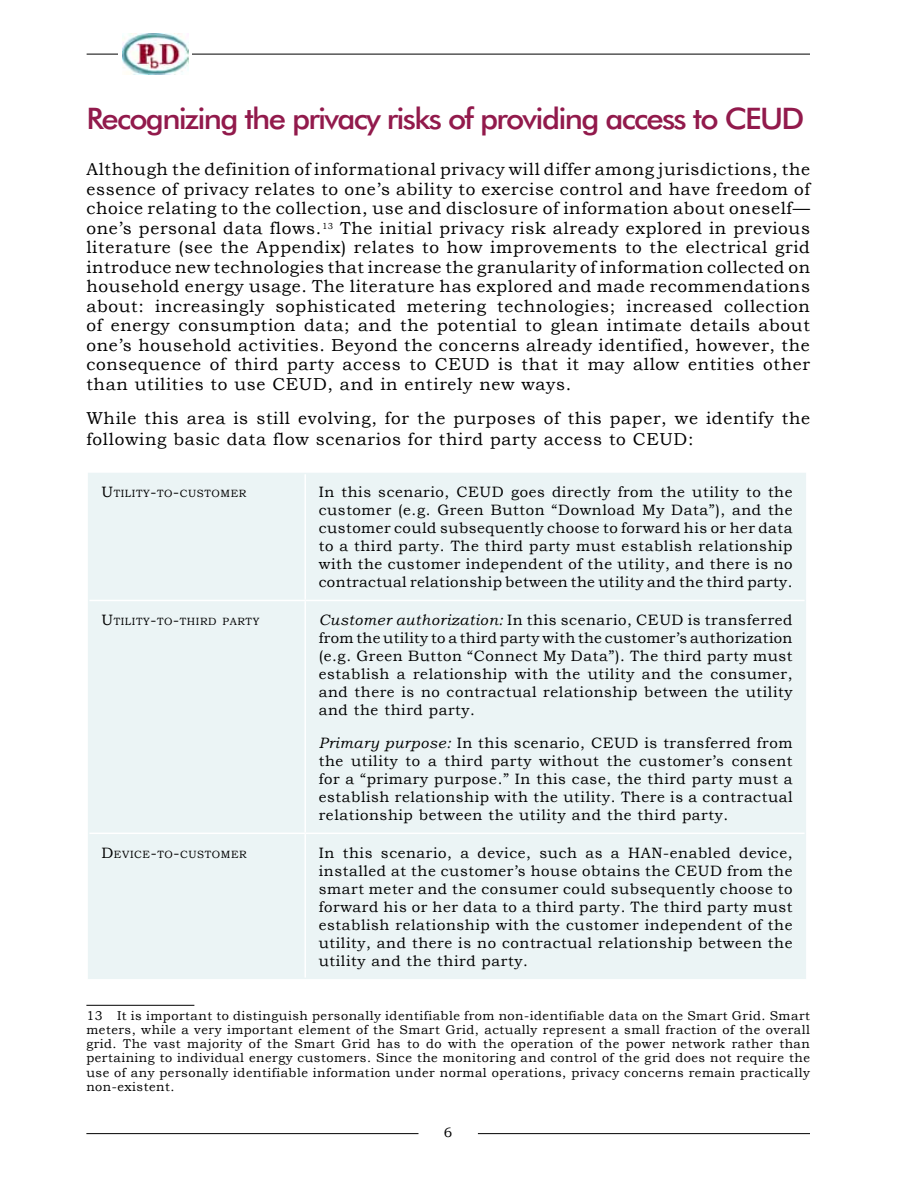
<style>
.page{position:relative;width:918px;height:1188px;background:#fff}
.page>*{position:absolute;margin:0;border:0;box-sizing:border-box;transform-origin:0 0}
.t1{font:500 29.7px "Futura BT";letter-spacing:-.055em;color:#921a4c;scale:1.05 1}
.t2{font:17.25px/19.5px "Bookman Old Style";letter-spacing:.04em;color:#000;text-align:justify}
.t3{font:15px/18px "Bookman Old Style";letter-spacing:.04em;color:#000;text-align:justify}
.t4{font:13.5px "Bookman Old Style";color:#000}
.t5{font:12.75px/14.2px "Bookman Old Style";letter-spacing:.04em;color:#000;text-align:justify}
.t6{font:10.5px "Bookman Old Style";letter-spacing:.055em;color:#000}
.s1{font-size:15px}
.s2{font-style:italic}
</style>
<div class="page">
<hr style="left:86px;top:1133px;width:332px;height:1px;background:#000">
<hr style="left:478px;top:1133px;width:332px;height:1px;background:#000">
<hr style="left:87px;top:54px;width:723px;height:1px;background:#000">
<div style="left:118px;top:34px;width:74px;height:40px;background:#fff"></div>
<img style="left:122px;top:34px;width:67px;height:40px">
<div style="left:88px;top:473px;width:718px;height:506px;background:#ebf4f5"></div>
<hr style="left:304px;top:474px;width:2px;height:126px;background:#fff">
<hr style="left:89px;top:600px;width:216px;height:1px;background:#fff">
<hr style="left:305px;top:600px;width:500px;height:1px;background:#fff">
<hr style="left:304px;top:601px;width:2px;height:232px;background:#fff">
<hr style="left:89px;top:833px;width:216px;height:1px;background:#fff">
<hr style="left:305px;top:833px;width:500px;height:1px;background:#fff">
<hr style="left:304px;top:834px;width:2px;height:144px;background:#fff">
<hr style="left:86px;top:1005px;width:108px;height:1px;background:#000">
<h1 class="t1" style="left:86px;top:100px;width:685px">Recognizing the privacy risks of providing access to CEUD</h1>
<p class="t2" style="left:86px;top:160px;width:725px">Although the definition of informational privacy will differ among jurisdictions, the essence of privacy relates to one’s ability to exercise control and have freedom of choice relating to the collection, use and disclosure of information about oneself— one’s personal data flows.<sup>13</sup> The initial privacy risk already explored in previous literature (see the Appendix) relates to how improvements to the electrical grid introduce new technologies that increase the granularity of information collected on household energy usage. The literature has explored and made recommendations about: increasingly sophisticated metering technologies; increased collection of energy consumption data; and the potential to glean intimate details about one’s household activities. Beyond the concerns already identified, however, the consequence of third party access to CEUD is that it may allow entities other than utilities to use CEUD, and in entirely new ways.</p>
<p class="t2" style="left:86px;top:408px;width:725px;line-height:20.7px">While this area is still evolving, for the purposes of this paper, we identify the following basic data flow scenarios for third party access to CEUD:</p>
<p class="t6" style="left:101px;top:487px;width:147px"><span class="s1">U</span>TILITY<span class="s1">-</span>TO<span class="s1">-</span>CUSTOMER</p>
<p class="t3" style="left:319px;top:483px;width:475px">In this scenario, CEUD goes directly from the utility to the customer (e.g. Green Button “Download My Data”), and the customer could subsequently choose to forward his or her data to a third party. The third party must establish relationship with the customer independent of the utility, and there is no contractual relationship between the utility and the third party.</p>
<p class="t6" style="left:101px;top:614px;width:160px"><span class="s1">U</span>TILITY<span class="s1">-</span>TO<span class="s1">-</span>THIRD PARTY</p>
<p class="t3" style="left:319px;top:611px;width:475px"><span class="s2">Customer authorization:</span> In this scenario, CEUD is transferred from the utility to a third party with the customer’s authorization (e.g. Green Button “Connect My Data”). The third party must establish a relationship with the utility and the consumer, and there is no contractual relationship between the utility and the third party.</p>
<p class="t3" style="left:319px;top:734px;width:475px"><span class="s2">Primary purpose:</span> In this scenario, CEUD is transferred from the utility to a third party without the customer’s consent for a “primary purpose.” In this case, the third party must a establish relationship with the utility. There is a contractual relationship between the utility and the third party.</p>
<p class="t6" style="left:101px;top:847px;width:147px"><span class="s1">D</span>EVICE<span class="s1">-</span>TO<span class="s1">-</span>CUSTOMER</p>
<p class="t3" style="left:319px;top:844px;width:475px">In this scenario, a device, such as a HAN-enabled device, installed at the customer’s house obtains the CEUD from the smart meter and the consumer could subsequently choose to forward his or her data to a third party. The third party must establish relationship with the customer independent of the utility, and there is no contractual relationship between the utility and the third party.</p>
<p class="t5" style="left:86px;top:1008px;width:725px">13 It is important to distinguish personally identifiable from non-identifiable data on the Smart Grid. Smart meters, while a very important element of the Smart Grid, actually represent a small fraction of the overall grid. The vast majority of the Smart Grid has to do with the operation of the power network rather than pertaining to individual energy customers. Since the monitoring and control of the grid does not require the use of any personally identifiable information under normal operations, privacy concerns remain practically non-existent.</p>
<p class="t4" style="left:444px;top:1123px;width:10px">6</p>
</div>
